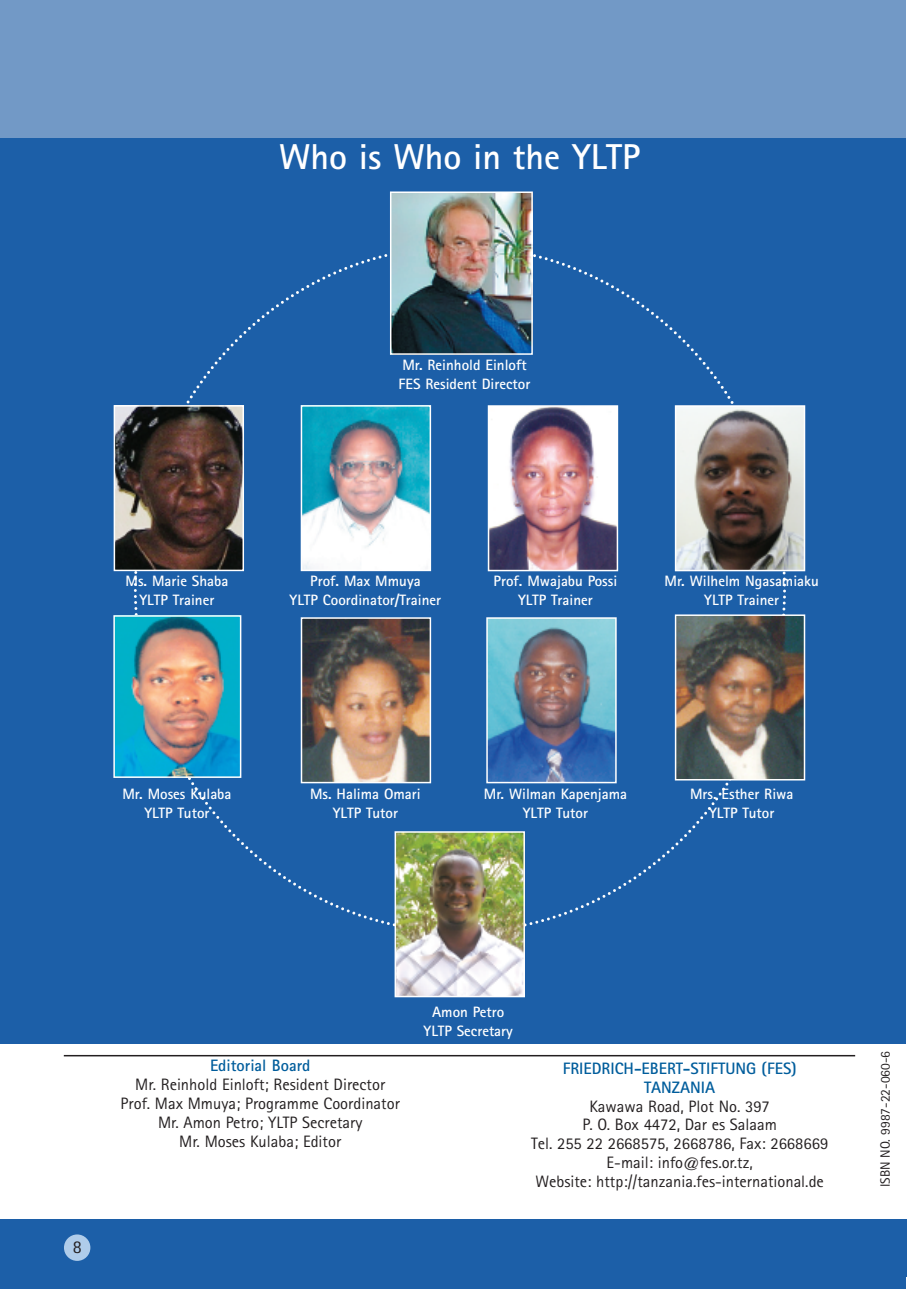
<style>
.page{position:relative;width:919px;height:1289px;background:#fff}
.page>*{position:absolute;margin:0;border:0;box-sizing:border-box;transform-origin:0 0}
.t1{font:700 36px "Rotis Sans Serif";color:#fff}
.t2{font:18px "Rotis Sans Serif";color:#231f20}
.t3{font:16.5px/18.9px "Rotis Sans Serif";color:#231f20;text-align:center}
.t4{font:700 16.5px/18.9px "Rotis Sans Serif";color:#005d9c;text-align:center}
.t5{font:700 15px/18.9px "Rotis Sans Serif";color:#fff;text-align:center}
.t6{font:13.5px "Rotis Sans Serif";color:#231f20}
</style>
<div class="page">
<div style="left:0;top:134px;width:906px;height:910px;background:#1c5fa8"></div>
<svg style="left:132px;top:254px;width:655px;height:673px"></svg>
<div style="left:0;top:1218px;width:906px;height:70px;background:#1c5fa8"></div>
<div style="left:0;top:0;width:906px;height:138px;background:#7299c6"></div>
<div style="left:64px;top:1234px;width:26px;height:26px;background:#afccea;border-radius:50%"></div>
<hr style="left:64px;top:1054px;width:791px;height:2px;background:#231f20">
<img style="left:304px;top:408px;width:124px;height:160px">
<div style="left:301px;top:405px;width:130px;height:166px;border:2px solid #fff"></div>
<img style="left:490px;top:408px;width:125px;height:160px">
<div style="left:487px;top:405px;width:131px;height:166px;border:2px solid #fff"></div>
<img style="left:304px;top:620px;width:124px;height:160px">
<div style="left:301px;top:617px;width:130px;height:166px;border:2px solid #fff"></div>
<img style="left:489px;top:620px;width:124px;height:160px">
<div style="left:486px;top:617px;width:130px;height:166px;border:2px solid #fff"></div>
<img style="left:393px;top:194px;width:137px;height:158px">
<div style="left:390px;top:191px;width:143px;height:164px;border:2px solid #fff"></div>
<img style="left:117px;top:408px;width:124px;height:160px">
<div style="left:114px;top:405px;width:130px;height:166px;border:2px solid #fff"></div>
<img style="left:116px;top:618px;width:122px;height:157px">
<div style="left:113px;top:615px;width:128px;height:163px;border:2px solid #fff"></div>
<img style="left:677px;top:408px;width:125px;height:160px">
<div style="left:674px;top:405px;width:131px;height:166px;border:2px solid #fff"></div>
<img style="left:677px;top:617px;width:125px;height:160px">
<div style="left:674px;top:614px;width:131px;height:166px;border:2px solid #fff"></div>
<img style="left:397px;top:834px;width:125px;height:160px">
<div style="left:394px;top:831px;width:131px;height:166px;border:2px solid #fff"></div>
<h1 class="t1" style="left:279px;top:144px;width:362px">Who is Who in the YLTP</h1>
<p class="t5" style="left:398px;top:357px;width:133px;text-align:left">Mr. Reinhold Einloft<br>FES Resident Director</p>
<p class="t5" style="left:125px;top:573px;width:104px">Ms. Marie Shaba<br>YLTP Trainer</p>
<p class="t5" style="left:289px;top:573px;width:153px">Prof. Max Mmuya<br>YLTP Coordinator/Trainer</p>
<p class="t5" style="left:493px;top:573px;width:125px">Prof. Mwajabu Possi<br>YLTP Trainer</p>
<p class="t5" style="left:664px;top:573px;width:156px">Mr. Wilhelm Ngasamiaku<br>YLTP Trainer</p>
<p class="t5" style="left:122px;top:786px;width:110px">Mr. Moses Kulaba<br>YLTP Tutor</p>
<p class="t5" style="left:310px;top:786px;width:112px">Ms. Halima Omari<br>YLTP Tutor</p>
<p class="t5" style="left:484px;top:786px;width:145px">Mr. Wilman Kapenjama<br>YLTP Tutor</p>
<p class="t5" style="left:690px;top:786px;width:105px">Mrs. Esther Riwa<br>YLTP Tutor</p>
<p class="t2" style="left:73px;top:1240px;width:10px">8</p>
<p class="t4" style="left:210px;top:1058px;width:102px">Editorial Board</p>
<p class="t3" style="left:121px;top:1076px;width:281px">Mr. Reinhold Einloft; Resident Director Prof. Max Mmuya; Programme Coordinator Mr. Amon Petro; YLTP Secretary<br>Mr. Moses Kulaba; Editor</p>
<p class="t5" style="left:423px;top:1003px;width:91px">Amon Petro<br>YLTP Secretary</p>
<p class="t4" style="left:562px;top:1060px;width:235px">FRIEDRICH-EBERT-STIFTUNG (FES)<br>TANZANIA</p>
<p class="t3" style="left:531px;top:1098px;width:298px">Kawawa Road, Plot No. 397<br>P. O. Box 4472, Dar es Salaam<br>Tel. 255 22 2668575, 2668786, Fax: 2668669<br>E-mail: info@fes.or.tz,<br>Website: http://tanzania.fes-international.de</p>
<p class="t6" style="left:880px;top:1187px;width:138px;rotate:-90deg">ISBN NO. 9987-22-060-6</p>
</div>
